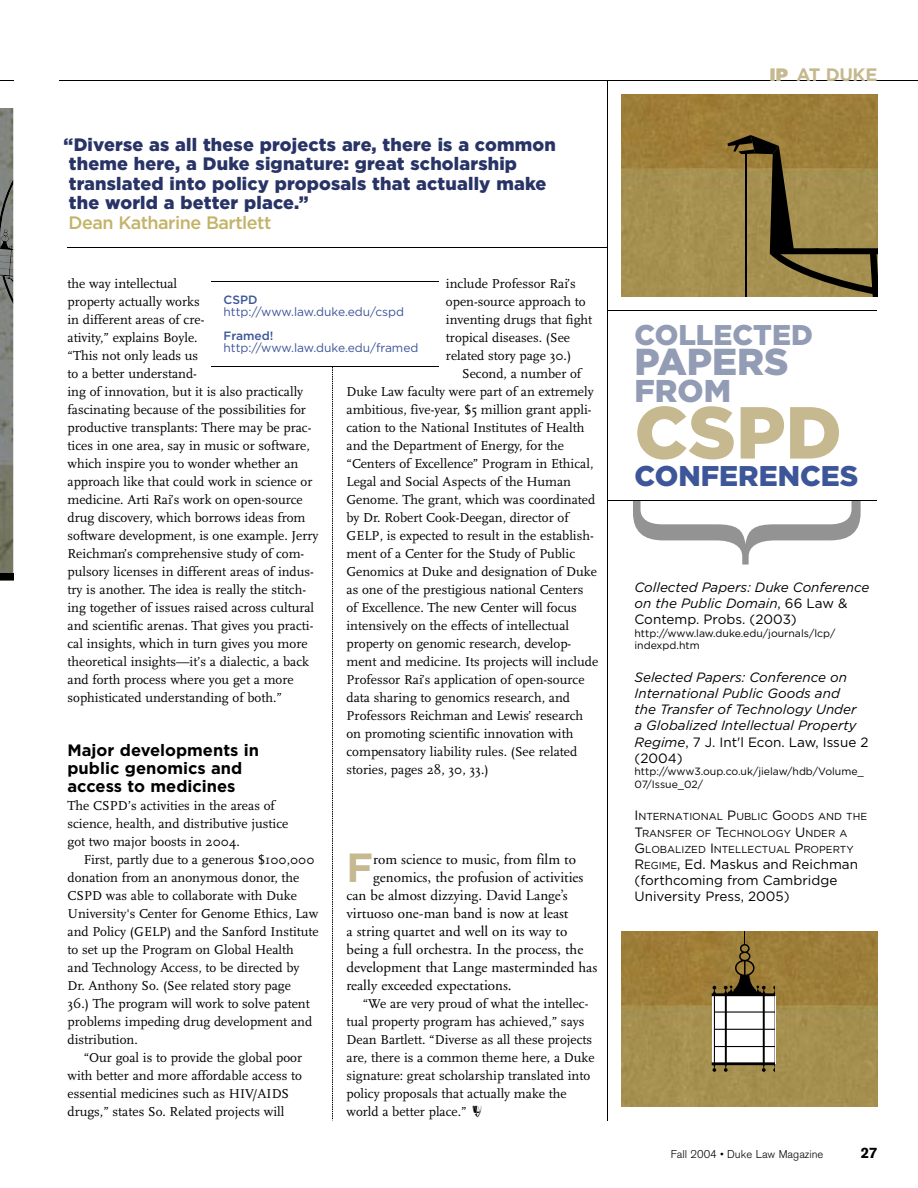
<style>
.page{position:relative;width:918px;height:1188px;background:#fff}
.page>*{position:absolute;margin:0;border:0;box-sizing:border-box;transform-origin:0 0}
.t1{font:900 73.5px "Gotham";color:#c6b98f}
.t2{font:700 40.65px "Gotham";color:#c6b98f}
.t3{font:900 37.5px "Gotham";color:#939cb5}
.t4{font:900 31.5px "Gotham";color:#939cb5}
.t5{font:900 28.5px "Gotham";color:#3d5699}
.t6{font:900 28.5px "Gotham";color:#939cb5}
.t7{font:900 18px/19.5px "Gotham";letter-spacing:.01em;color:#283366}
.t8{font:500 18px "Gotham";letter-spacing:-.03em;color:#c3b368}
.t9{font:700 18px "Gotham";letter-spacing:-.02em;color:#c6b98f}
.t10{font:700 16.5px/18px "Gotham";color:#000}
.t11{font:15px "Adobe Garamond";color:#000}
.t12{font:700 15px "Akzidenz Grotesk BE";color:#000}
.t13{font:13.5px/18px "Scala";color:#000}
.t14{font:italic 13.5px/16.2px "Gotham";color:#000}
.t15{font:13.5px/16.2px "Gotham";color:#000}
.t16{font:12px "Gotham";color:#3d5699}
.t17{font:500 12px "Gotham";color:#3d5699}
.t18{font:300 11.25px "Akzidenz Grotesk BE";color:#000}
.t19{font:10.5px/12.6px "Gotham";color:#000}
.t20{font:10.2px/16.2px "Gotham";color:#000}
.s1{font-family:"DUK Evetica";font-size:15px}
.s2{font-weight:900}
.s3{font-style:normal}
.s4{font-size:13.5px}
.s5{font-size:10.2px}
</style>
<div class="page">
<svg style="left:332px;top:367px;width:1px;height:754px"></svg>
<hr style="left:211px;top:366px;width:227px;height:1px;background:#000">
<hr style="left:211px;top:282px;width:227px;height:1px;background:#000">
<hr style="left:59px;top:81px;width:859px;height:1px;background:#000">
<img style="left:621px;top:94px;width:257px;height:203px">
<img style="left:621px;top:932px;width:257px;height:175px">
<hr style="left:607px;top:81px;width:1px;height:1039px;background:#000">
<hr style="left:608px;top:310px;width:270px;height:1px;background:#000">
<hr style="left:68px;top:248px;width:540px;height:1px;background:#000">
<svg style="left:727px;top:135px;width:151px;height:162px;background:#89753e"></svg>
<svg style="left:712px;top:932px;width:63px;height:160px"></svg>
<img style="left:0;top:108px;width:13px;height:71px">
<img style="left:0;top:235px;width:13px;height:339px">
<img style="left:0;top:179px;width:13px;height:56px">
<img style="left:2px;top:282px;width:11px;height:22px">
<svg style="left:0;top:255px;width:13px;height:27px"></svg>
<svg style="left:0;top:574px;width:13px;height:7px"></svg>
<svg style="left:0;top:231px;width:1px;height:17px"></svg>
<svg style="left:633px;top:502px;width:228px;height:63px"></svg>
<hr style="left:608px;top:501px;width:270px;height:1px;background:#000">
<h3 class="t7" style="left:64px;top:134px;width:494px">“Diverse as all these projects are, there is a common theme here, a Duke signature: great scholarship translated into policy proposals that actually make the world a better place.”</h3>
<h3 class="t8" style="left:69px;top:212px;width:204px">Dean Katharine Bartlett</h3>
<p class="t13" style="left:446px;top:275px;width:148px">include Professor Rai’s open-source approach to inventing drugs that fight tropical diseases. (See related story page 30.)</p>
<p class="t13" style="left:346px;top:365px;width:253px;text-indent:116px">Second, a number of Duke Law faculty were part of an extremely ambitious, five-year, $5 million grant appli&shy;cation to the National Institutes of Health and the Department of Energy, for the “Centers of Excellence” Program in Ethical, Legal and Social Aspects of the Human Genome. The grant, which was coordinated by Dr. Robert Cook-Deegan, director of GELP, is expected to result in the establish&shy;ment of a Center for the Study of Public Genomics at Duke and designation of Duke as one of the prestigious national Centers<br>of Excellence. The new Center will focus intensively on the effects of intellectual property on genomic research, develop&shy;ment and medicine. Its projects will include Professor Rai’s application of open-source data sharing to genomics research, and Professors Reichman and Lewis’ research on promoting scientific innovation with compensatory liability rules. (See related stories, pages 28, 30, 33.)</p>
<p class="t13" style="left:68px;top:275px;width:253px">the way intellectual<br>property actually works<br>in different areas of cre-<br>ativity,” explains Boyle.<br>“This not only leads us<br>to a better understand-<br>ing of innovation, but it is also practically fascinating because of the possibilities for productive transplants: There may be prac&shy;tices in one area, say in music or software, which inspire you to wonder whether an approach like that could work in science or medicine. Arti Rai’s work on open-source drug discovery, which borrows ideas from software development, is one example. Jerry Reichman’s comprehensive study of com&shy;pulsory licenses in different areas of indus&shy;try is another. The idea is really the stitch&shy;ing together of issues raised across cultural and scientific arenas. That gives you practi&shy;cal insights, which in turn gives you more theoretical insights—it’s a dialectic, a back and forth process where you get a more sophisticated understanding of both.”</p>
<p class="t10" style="left:68px;top:741px;width:193px">Major developments in public genomics and access to medicines</p>
<p class="t13" style="left:68px;top:797px;width:222px">The CSPD’s activities in the areas of science, health, and distributive justice got two major boosts in 2004.</p>
<p class="t13" style="left:68px;top:851px;width:253px;text-indent:16px">First, partly due to a generous $100,000 donation from an anonymous donor, the CSPD was able to collaborate with Duke University's Center for Genome Ethics, Law and Policy (GELP) and the Sanford Institute to set up the Program on Global Health<br>and Technology Access, to be directed by Dr. Anthony So. (See related story page<br>36.) The program will work to solve patent problems impeding drug development and distribution.</p>
<p class="t13" style="left:68px;top:1049px;width:236px;text-indent:16px">“Our goal is to provide the global poor with better and more affordable access to essential medicines such as HIV/AIDS drugs,” states So. Related projects will</p>
<p class="t17" style="left:224px;top:292px;width:35px">CSPD</p>
<p class="t16" style="left:224px;top:305px;width:182px">http://www.law.duke.edu/cspd</p>
<p class="t17" style="left:224px;top:328px;width:51px">Framed!</p>
<p class="t16" style="left:224px;top:341px;width:196px">http://www.law.duke.edu/framed</p>
<h2 class="t2" style="left:346px;top:844px;width:28px">F</h2>
<p class="t11" style="left:373px;top:851px;width:204px">rom science to music, from film to</p>
<p class="t11" style="left:373px;top:869px;width:212px">genomics, the profusion of activities</p>
<p class="t11" style="left:346px;top:887px;width:223px">can be almost dizzying. David Lange’s</p>
<p class="t11" style="left:346px;top:905px;width:224px">virtuoso one-man band is now at least</p>
<p class="t11" style="left:346px;top:923px;width:222px">a string quartet and well on its way to</p>
<p class="t11" style="left:346px;top:941px;width:238px">being a full orchestra. In the process, the</p>
<p class="t11" style="left:346px;top:959px;width:252px">development that Lange masterminded has</p>
<p class="t11" style="left:346px;top:977px;width:167px">really exceeded expectations.</p>
<p class="t13" style="left:346px;top:995px;width:250px;text-indent:16px">“We are very proud of what the intellec&shy;tual property program has achieved,” says Dean Bartlett. “Diverse as all these projects are, there is a common theme here, a Duke signature: great scholarship translated into policy proposals that actually make the world a better place.” <span class="s1">d</span></p>
<h3 class="t9" style="left:770px;top:64px;width:109px"><span class="s2">IP</span> AT DUKE</h3>
<h3 class="t6" style="left:634px;top:318px;width:180px">COLLECTED</h3>
<h3 class="t3" style="left:634px;top:340px;width:156px">PAPERS</h3>
<h3 class="t4" style="left:634px;top:372px;width:98px">FROM</h3>
<h1 class="t1" style="left:634px;top:390px;width:209px">CSPD</h1>
<h3 class="t5" style="left:634px;top:459px;width:226px">CONFERENCES</h3>
<p class="t14" style="left:634px;top:579px;width:236px">Collected Papers: Duke Conference on the Public Domain<span class="s3">, 66 Law &amp;<br>Contemp. Probs. (2003)</span></p>
<p class="t19" style="left:634px;top:627px;width:202px">http://www.law.duke.edu/journals/lcp/ indexpd.htm</p>
<p class="t14" style="left:634px;top:669px;width:235px">Selected Papers: Conference on<br>International Public Goods and<br>the Transfer of Technology Under<br>a Globalized Intellectual Property<br>Regime<span class="s3">, 7 J. Int'l Econ. Law, Issue 2 (2004)</span></p>
<p class="t19" style="left:634px;top:765px;width:231px">http://www3.oup.co.uk/jielaw/hdb/Volume_<br>07/Issue_02/</p>
<p class="t20" style="left:634px;top:808px;width:234px"><span class="s4">I</span>NTERNATIONAL <span class="s4">P</span>UBLIC <span class="s4">G</span>OODS AND THE<br><span class="s4">T</span>RANSFER OF <span class="s4">T</span>ECHNOLOGY <span class="s4">U</span>NDER A<br><span class="s4">G</span>LOBALIZED <span class="s4">I</span>NTELLECTUAL <span class="s4">P</span>ROPERTY</p>
<p class="t15" style="left:634px;top:856px;width:225px">R<span class="s5">EGIME</span>, Ed. Maskus and Reichman (forthcoming from Cambridge<br>University Press, 2005)</p>
<p class="t18" style="left:671px;top:1148px;width:154px">Fall 2004 • Duke Law Magazine</p>
<p class="t12" style="left:861px;top:1145px;width:18px">27</p>
</div>
